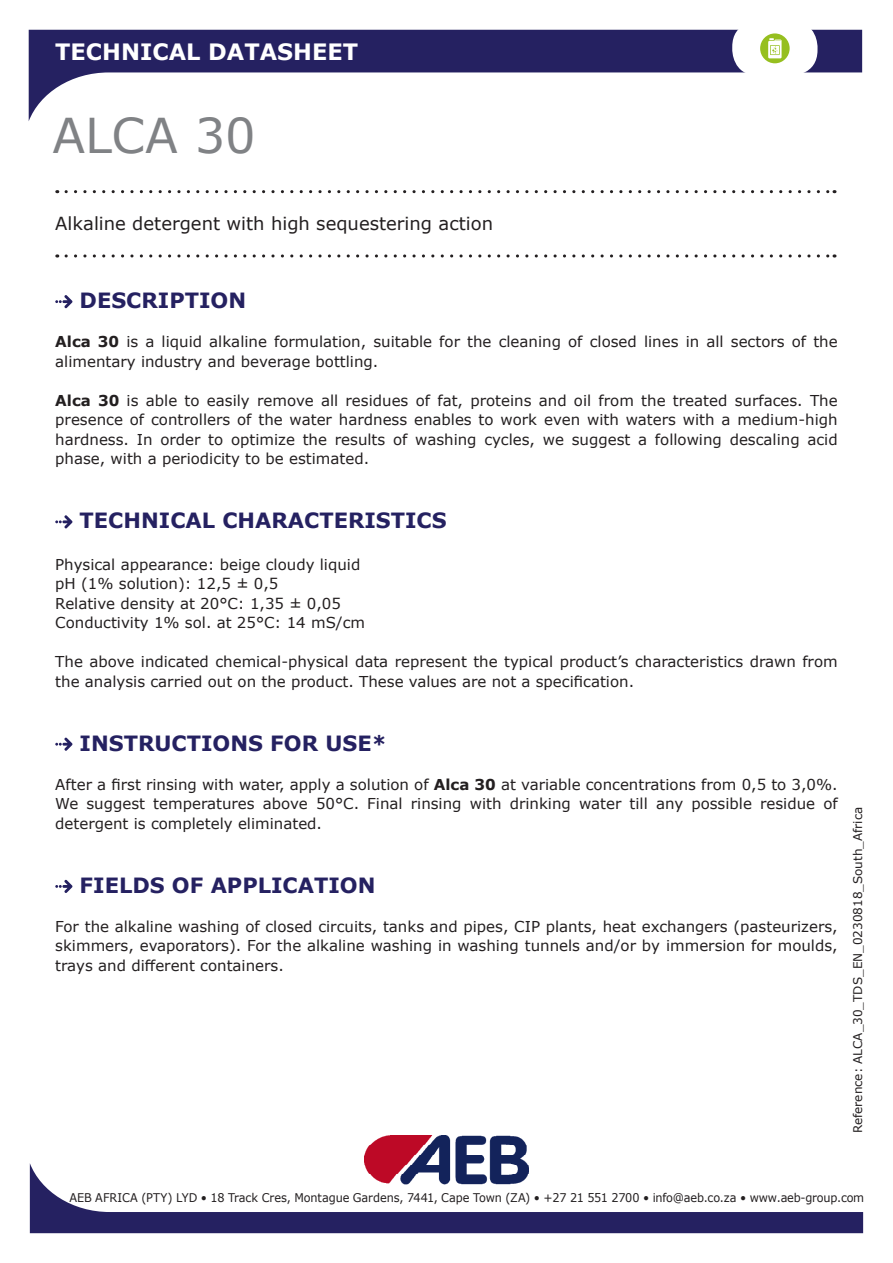
<style>
.page{position:relative;width:893px;height:1263px;background:#fff}
.page>*{position:absolute;margin:0;border:0;box-sizing:border-box;transform-origin:0 0}
.t1{font:48px "Verdana";color:#808285}
.t2{font:700 22.5px "Verdana";color:#fff}
.t3{font:700 21px "Verdana";color:#252161}
.t4{font:18px "Verdana";color:#231f20}
.t5{font:15px/19.5px "Verdana";color:#231f20;text-align:justify}
.t6{font:12px "Verdana";letter-spacing:-.005em;color:#231f20;scale:.94 1}
.t7{font:12px "Verdana";letter-spacing:-.005em;color:#231f20}
.s1{font-weight:700}
</style>
<div class="page">
<svg style="left:66px;top:190px;width:769px;height:3px"></svg>
<svg style="left:66px;top:254px;width:769px;height:4px"></svg>
<img style="left:364px;top:1135px;width:163px;height:28px">
<svg style="left:29px;top:30px;width:833px;height:91px"></svg>
<div style="left:732px;top:21px;width:85px;height:55px;background:#fff;border-radius:25px"></div>
<div style="left:760px;top:33px;width:30px;height:30px;background:#96bf1f;border-radius:50%"></div>
<svg style="left:768px;top:38px;width:14px;height:20px"></svg>
<svg style="left:30px;top:1163px;width:833px;height:70px"></svg>
<svg style="left:55px;top:295px;width:17px;height:13px"></svg>
<svg style="left:55px;top:515px;width:17px;height:13px"></svg>
<svg style="left:55px;top:738px;width:17px;height:13px"></svg>
<svg style="left:55px;top:880px;width:17px;height:13px"></svg>
<h2 class="t2" style="left:55px;top:35px;width:304px">TECHNICAL DATASHEET</h2>
<p class="t1" style="left:52px;top:103px;width:205px">ALCA 30</p>
<p class="t4" style="left:55px;top:211px;width:439px">Alkaline detergent with high sequestering action</p>
<p class="t3" style="left:80px;top:286px;width:168px">DESCRIPTION</p>
<p class="t5" style="left:55px;top:332px;width:784px"><span class="s1">Alca 30</span> is a liquid alkaline formulation, suitable for the cleaning of closed lines in all sectors of the alimentary industry and beverage bottling.</p>
<p class="t5" style="left:55px;top:390px;width:784px"><span class="s1">Alca 30</span> is able to easily remove all residues of fat, proteins and oil from the treated surfaces. The presence of controllers of the water hardness enables to work even with waters with a medium-high hardness. In order to optimize the results of washing cycles, we suggest a following descaling acid phase, with a periodicity to be estimated.</p>
<p class="t3" style="left:80px;top:506px;width:369px">TECHNICAL CHARACTERISTICS</p>
<p class="t5" style="left:55px;top:554px;width:307px">Physical appearance: beige cloudy liquid</p>
<p class="t5" style="left:55px;top:574px;width:225px">pH (1% solution): 12,5 ± 0,5</p>
<p class="t5" style="left:55px;top:593px;width:287px">Relative density at 20°C: 1,35 ± 0,05</p>
<p class="t5" style="left:55px;top:613px;width:311px">Conductivity 1% sol. at 25°C: 14 mS/cm</p>
<p class="t5" style="left:55px;top:652px;width:784px">The above indicated chemical-physical data represent the typical product’s characteristics drawn from the analysis carried out on the product. These values are not a specification.</p>
<p class="t3" style="left:80px;top:728px;width:308px">INSTRUCTIONS FOR USE*</p>
<p class="t5" style="left:55px;top:774px;width:784px">After a first rinsing with water, apply a solution of <span class="s1">Alca 30</span> at variable concentrations from 0,5 to 3,0%.<br>We suggest temperatures above 50°C. Final rinsing with drinking water till any possible residue of detergent is completely eliminated.</p>
<p class="t3" style="left:80px;top:870px;width:297px">FIELDS OF APPLICATION</p>
<p class="t5" style="left:55px;top:917px;width:784px">For the alkaline washing of closed circuits, tanks and pipes, CIP plants, heat exchangers (pasteurizers, skimmers, evaporators). For the alkaline washing in washing tunnels and/or by immersion for moulds, trays and different containers.</p>
<p class="t7" style="left:850px;top:1133px;width:328px;rotate:-90deg">Reference: ALCA_30_TDS_EN_0230818_South_Africa</p>
<p class="t6" style="left:70px;top:1189px;width:847px">AEB AFRICA (PTY) LYD • 18 Track Cres, Montague Gardens, 7441, Cape Town (ZA) • +27 21 551 2700 • info@aeb.co.za • www.aeb-group.com</p>
</div>
